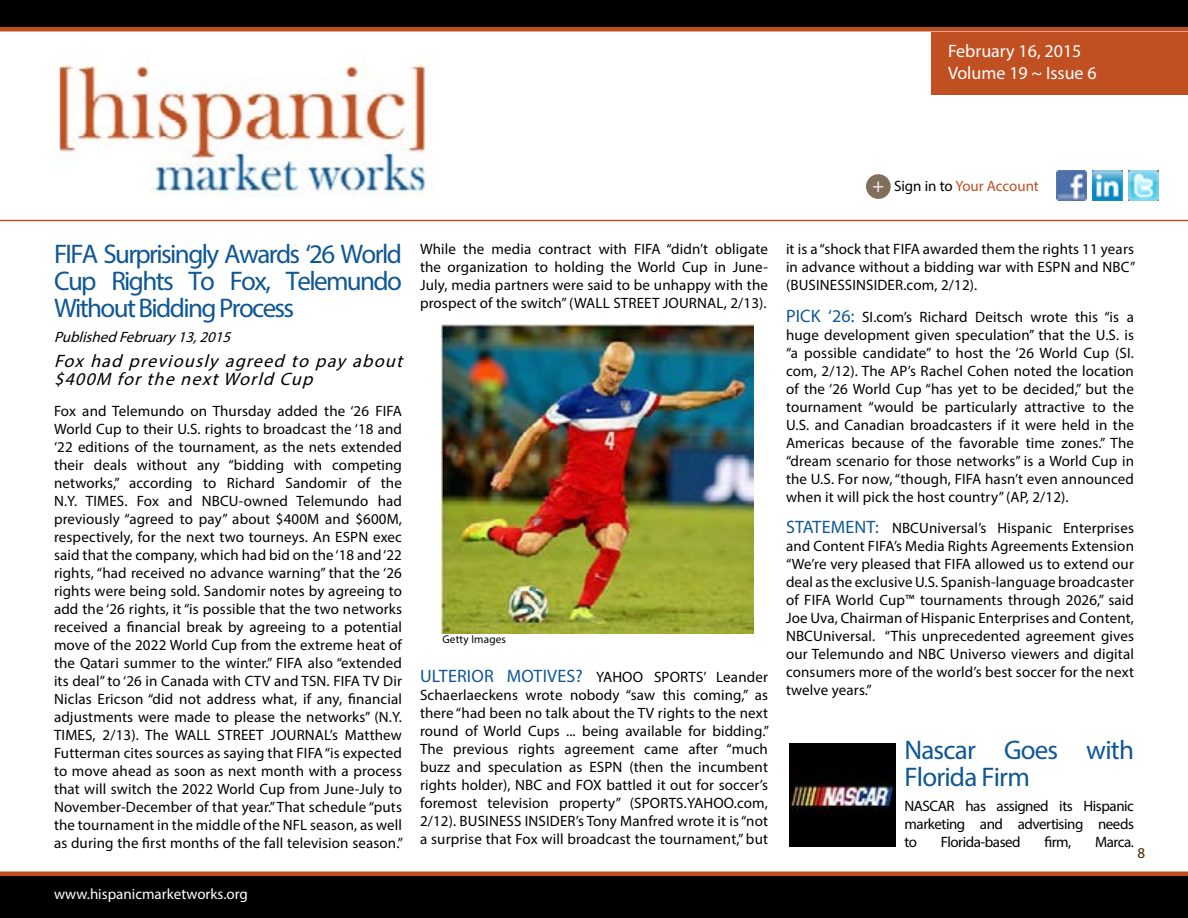
<style>
.page{position:relative;width:1188px;height:918px;background:#fff}
.page>*{position:absolute;margin:0;border:0;box-sizing:border-box;transform-origin:0 0}
.t1{font:27px/27px "Myriad Pro";letter-spacing:-.06em;color:#105794;text-align:justify}
.t2{font:27px/27px "Myriad Pro";letter-spacing:-.03em;color:#105794}
.t3{font:italic 18px/18px "Myriad Pro";color:#000}
.t4{font:18px/21.6px "Myriad Pro";color:#fff}
.t5{font:15px/18px "Myriad Pro";letter-spacing:.01em;color:#000;text-align:justify}
.t6{font:15px "Myriad Pro";color:#fff}
.t7{font:italic 15px "Myriad Pro";color:#000}
.t8{font:15px "Myriad Pro";color:#c05021}
.t9{font:15px "Myriad Pro";letter-spacing:-.03em;color:#000}
.t10{font:15px "Myriad Pro";color:#3f2100}
.t11{font:11.25px "Myriad Pro";letter-spacing:.01em;color:#000}
.s1{font-size:19.5px;color:#fff}
.s2{color:#000}
.s3{font-size:18px;color:#105794}
</style>
<div class="page">
<div style="left:0;top:874px;width:1188px;height:44px;background:#000"></div>
<hr style="left:0;top:872px;width:1188px;height:4px;background:#c05021">
<div style="left:0;top:27px;width:1188px;height:5px;background:#c05021"></div>
<div style="left:932px;top:32px;width:256px;height:62px;background:#c05021"></div>
<img style="left:1057px;top:170px;width:30px;height:30px">
<img style="left:1129px;top:170px;width:30px;height:30px">
<img style="left:1093px;top:170px;width:30px;height:30px">
<div style="left:866px;top:174px;width:25px;height:25px;background:#826f59;border-radius:50%"></div>
<div style="left:0;top:0;width:1188px;height:27px;background:#000"></div>
<hr style="left:0;top:220px;width:1188px;height:1px;background:#c05021">
<img style="left:54px;top:54px;width:381px;height:144px">
<img style="left:789px;top:743px;width:106px;height:104px">
<img style="left:442px;top:324px;width:312px;height:310px">
<p class="t4" style="left:948px;top:40px;width:150px">February 16, 2015<br>Volume 19 ~ Issue 6</p>
<p class="t8" style="left:872px;top:177px;width:168px"><span class="s1">+</span> <span class="s2">Sign in to</span> Your Account</p>
<h1 class="t1" style="left:54px;top:240px;width:350px">FIFA Surprisingly Awards ‘26 World Cup Rights To Fox, Telemundo Without Bidding Process</h1>
<p class="t7" style="left:54px;top:328px;width:183px">PublishedFebruary13,2015</p>
<p class="t3" style="left:54px;top:351px;width:355px">Fox had previously agreed to pay about $400M forthe nextWorld Cup</p>
<p class="t5" style="left:54px;top:402px;width:351px">Fox and Telemundo on Thursday added the ‘26 FIFA World Cup to their U.S. rights to broadcast the ‘18 and ‘22 editions of the tournament, as the nets extended their deals without any “bidding with competing networks,” according to Richard Sandomir of the N.Y. TIMES. Fox and NBCU-owned Telemundo had previously “agreed to pay” about $400M and $600M, respectively, for the next two tourneys. An ESPN exec said that the company, which had bid on the ‘18 and ‘22 rights, “had received no advance warning” that the ‘26 rights were being sold. Sandomir notes by agreeing to add the ‘26 rights, it “is possible that the two networks received a financial break by agreeing to a potential move of the 2022 World Cup from the extreme heat of the Qatari summer to the winter.” FIFA also “extended its deal” to ‘26 in Canada with CTV and TSN. FIFA TV Dir Niclas Ericson “did not address what, if any, financial adjustments were made to please the networks” (N.Y.<br>TIMES, 2/13). The WALL STREET JOURNAL’s Matthew Futterman cites sources as saying that FIFA “is expected to move ahead as soon as next month with a process that will switch the 2022 World Cup from June-July to November-December of that year.” That schedule “puts the tournament in the middle of the NFL season, as well as during the first months of the fall television season.”</p>
<p class="t6" style="left:54px;top:884px;width:195px">www.hispanicmarketworks.org</p>
<p class="t5" style="left:420px;top:240px;width:350px">While the media contract with FIFA “didn’t obligate the organization to holding the World Cup in June-July, media partners were said to be unhappy with the prospect of the switch” (WALL STREET JOURNAL, 2/13).</p>
<p class="t11" style="left:443px;top:632px;width:65px">Getty Images</p>
<p class="t5" style="left:420px;top:667px;width:351px"><span class="s3">ULTERIOR MOTIVES?</span> YAHOO SPORTS’ Leander Schaerlaeckens wrote nobody “saw this coming,” as there “had been no talk about the TV rights to the next round of World Cups ... being available for bidding.” The previous rights agreement came after “much buzz and speculation as ESPN (then the incumbent rights holder), NBC and FOX battled it out for soccer’s foremost television property” (SPORTS.YAHOO.com, 2/12). BUSINESS INSIDER’s Tony Manfred wrote it is “not a surprise that Fox will broadcast the tournament,” but</p>
<p class="t5" style="left:786px;top:240px;width:351px">it is a “shock that FIFA awarded them the rights 11 years in advance without a bidding war with ESPN and NBC” (BUSINESSINSIDER.com, 2/12).</p>
<p class="t5" style="left:786px;top:307px;width:350px"><span class="s3">PICK ‘26:</span> SI.com’s Richard Deitsch wrote this “is a huge development given speculation” that the U.S. is “a possible candidate” to host the ‘26 World Cup (SI. com, 2/12). The AP’s Rachel Cohen noted the location of the ‘26 World Cup “has yet to be decided,” but the tournament “would be particularly attractive to the U.S. and Canadian broadcasters if it were held in the Americas because of the favorable time zones.” The “dream scenario for those networks” is a World Cup in the U.S. For now, “though, FIFA hasn’t even announced when it will pick the host country” (AP, 2/12).</p>
<p class="t5" style="left:786px;top:519px;width:350px"><span class="s3">STATEMENT:</span> NBCUniversal’s Hispanic Enterprises and Content FIFA’s Media Rights Agreements Extension “We’re very pleased that FIFA allowed us to extend our deal as the exclusive U.S. Spanish-language broadcaster of FIFA World Cup™ tournaments through 2026,” said Joe Uva, Chairman of Hispanic Enterprises and Content, NBCUniversal. “This unprecedented agreement gives our Telemundo and NBC Universo viewers and digital consumers more of the world’s best soccer for the next twelve years.”</p>
<h1 class="t2" style="left:904px;top:736px;width:231px">Nascar Goes with<br>Florida Firm</h1>
<p class="t5" style="left:904px;top:796px;width:231px">NASCAR has assigned its Hispanic marketing and advertising needs to</p>
<p class="t9" style="left:941px;top:832px;width:81px">Florida-based</p>
<p class="t5" style="left:1044px;top:832px;width:29px">firm,</p>
<p class="t5" style="left:1095px;top:832px;width:40px">Marca.</p>
<p class="t10" style="left:1137px;top:844px;width:9px">8</p>
</div>
